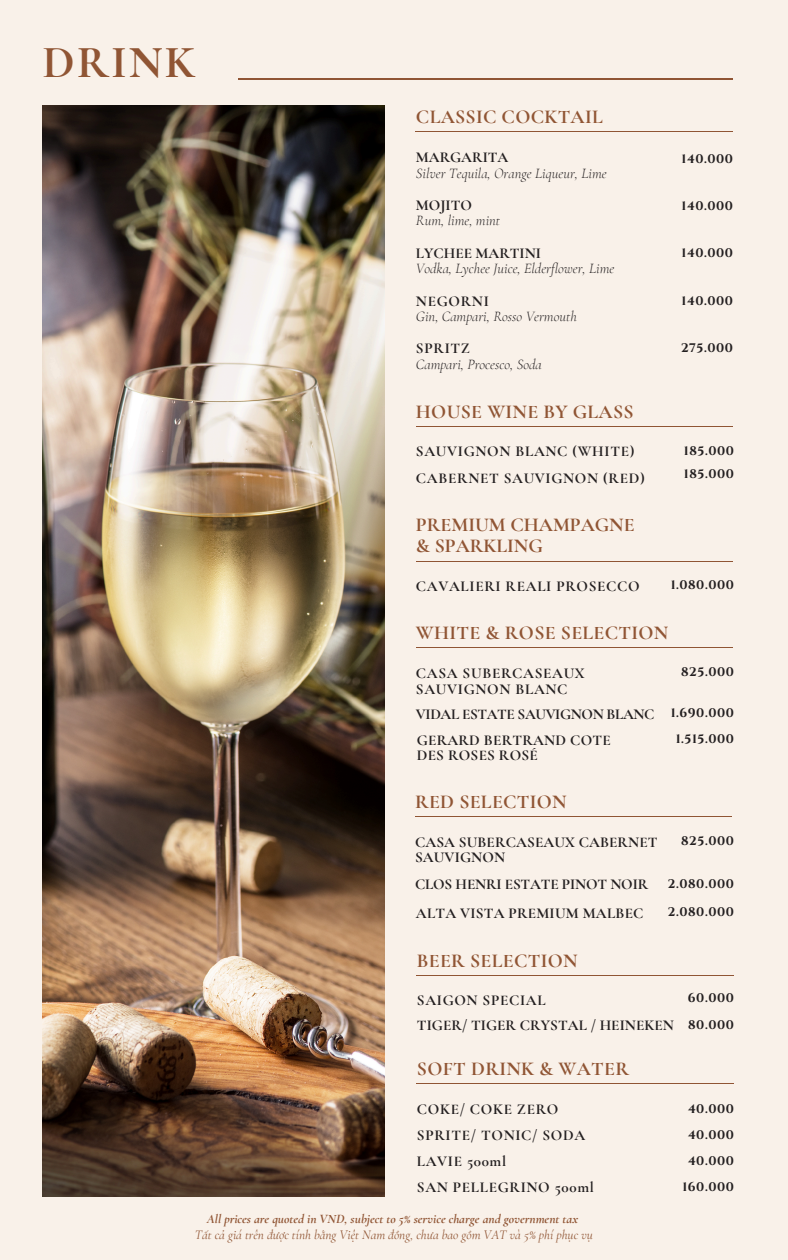
<style>
.page{position:relative;width:788px;height:1260px;background:#f9f1e9}
.page>*{position:absolute;margin:0;border:0;box-sizing:border-box;transform-origin:0 0}
.t1{font:700 45.94px "Cormorant Garamond";letter-spacing:.045em;color:#905534}
.t2{font:700 19.69px/20.3px "Cormorant Garamond";letter-spacing:.015em;color:#905534}
.t3{font:700 15.05px/26.2px "Cormorant Garamond";letter-spacing:.045em;color:#231f20}
.t4{font:700 15.05px/15.8px "Cormorant Garamond";letter-spacing:.015em;color:#231f20}
.t5{font:700 15.05px "Cormorant Garamond";letter-spacing:-.025em;color:#231f20}
.t6{font:700 15.05px "Cormorant Garamond";letter-spacing:-.01em;color:#231f20}
.t7{font:italic 300 14.44px "Cormorant Garamond";color:#231f20}
.t8{font:italic 700 13.12px "Cormorant Garamond";color:#905534}
.t9{font:italic 13.12px "Cormorant Garamond";color:#905534}
.t10{font:700 12.42px/26.9px "Cinzel";letter-spacing:.045em;color:#231f20}
</style>
<div class="page">
<img style="left:42px;top:106px;width:343px;height:1091px">
<hr style="left:239px;top:78px;width:494px;height:1px;background:#905534">
<hr style="left:417px;top:975px;width:316px;height:1px;background:#905534">
<hr style="left:416px;top:131px;width:317px;height:1px;background:#905534">
<hr style="left:417px;top:1083px;width:316px;height:1px;background:#905534">
<hr style="left:416px;top:426px;width:316px;height:1px;background:#905534">
<hr style="left:416px;top:561px;width:316px;height:1px;background:#905534">
<hr style="left:416px;top:647px;width:316px;height:1px;background:#905534">
<hr style="left:415px;top:816px;width:316px;height:1px;background:#905534">
<h6 class="t1" style="left:42px;top:35px;width:154px">DRINK</h6>
<h5 class="t2" style="left:416px;top:107px;width:188px">CLASSIC COCKTAIL</h5>
<h3 class="t4" style="left:416px;top:149px;width:94px">MARGARITA</h3>
<h3 class="t7" style="left:416px;top:164px;width:192px">Silver Tequila, Orange Liqueur, Lime</h3>
<h6 class="t4" style="left:416px;top:197px;width:58px">MOJITO</h6>
<h6 class="t7" style="left:416px;top:212px;width:86px">Rum, lime, mint</h6>
<h2 class="t4" style="left:416px;top:245px;width:126px">LYCHEE MARTINI</h2>
<h2 class="t7" style="left:416px;top:260px;width:200px">Vodka, Lychee Juice, Elderflower, Lime</h2>
<h3 class="t3" style="left:416px;top:288px;width:74px">NEGORNI</h3>
<h3 class="t7" style="left:416px;top:308px;width:162px">Gin, Campari, Rosso Vermouth</h3>
<h3 class="t4" style="left:416px;top:341px;width:56px">SPRITZ</h3>
<h3 class="t7" style="left:416px;top:356px;width:127px">Campari, Procesco, Soda</h3>
<h3 class="t2" style="left:416px;top:401px;width:219px">HOUSE WINE BY GLASS</h3>
<h4 class="t10" style="left:681px;top:146px;width:53px">140.000</h4>
<h4 class="t10" style="left:681px;top:193px;width:53px">140.000</h4>
<h6 class="t10" style="left:681px;top:240px;width:53px">140.000</h6>
<h6 class="t10" style="left:681px;top:287px;width:53px">140.000</h6>
<h6 class="t10" style="left:681px;top:335px;width:53px">275.000</h6>
<h6 class="t3" style="left:416px;top:438px;width:230px">SAUVIGNON BLANC (WHITE)<br>CABERNET SAUVIGNON (RED)</h6>
<h6 class="t10" style="left:684px;top:437px;width:51px">185.000</h6>
<h2 class="t10" style="left:684px;top:460px;width:51px">185.000</h2>
<h3 class="t2" style="left:416px;top:515px;width:220px">PREMIUM CHAMPAGNE &amp; SPARKLING</h3>
<h6 class="t3" style="left:416px;top:573px;width:225px">CAVALIERI REALI PROSECCO</h6>
<h2 class="t10" style="left:670px;top:572px;width:65px">1.080.000</h2>
<h6 class="t2" style="left:416px;top:623px;width:254px">WHITE &amp; ROSE SELECTION</h6>
<h3 class="t3" style="left:416px;top:665px;width:170px;line-height:15.8px">CASA SUBERCASEAUX<br>SAUVIGNON BLANC</h3>
<h6 class="t10" style="left:681px;top:659px;width:54px">825.000</h6>
<h3 class="t5" style="left:416px;top:705px;width:240px">VIDAL ESTATE SAUVIGNON BLANC</h3>
<h6 class="t10" style="left:670px;top:700px;width:65px">1.690.000</h6>
<h2 class="t4" style="left:417px;top:732px;width:195px">GERARD BERTRAND COTE<br>DES ROSES ROSÉ</h2>
<h3 class="t10" style="left:675px;top:726px;width:60px">1.515.000</h3>
<h6 class="t2" style="left:415px;top:791px;width:153px">RED SELECTION</h6>
<h6 class="t4" style="left:415px;top:834px;width:244px">CASA SUBERCASEAUX CABERNET<br>SAUVIGNON</h6>
<h3 class="t10" style="left:681px;top:828px;width:54px">825.000</h3>
<h3 class="t6" style="left:415px;top:875px;width:235px">CLOS HENRI ESTATE PINOT NOIR</h3>
<h6 class="t10" style="left:668px;top:870px;width:67px">2.080.000</h6>
<h2 class="t4" style="left:416px;top:905px;width:229px">ALTA VISTA PREMIUM MALBEC</h2>
<h3 class="t10" style="left:668px;top:899px;width:67px">2.080.000</h3>
<h5 class="t2" style="left:417px;top:950px;width:162px">BEER SELECTION</h5>
<h1 class="t3" style="left:417px;top:987px;width:130px">SAIGON SPECIAL</h1>
<h2 class="t4" style="left:417px;top:1017px;width:258px">TIGER/ TIGER CRYSTAL / HEINEKEN</h2>
<h5 class="t10" style="left:687px;top:985px;width:47px">60.000<br>80.000</h5>
<h3 class="t2" style="left:417px;top:1058px;width:214px">SOFT DRINK &amp; WATER</h3>
<h5 class="t3" style="left:417px;top:1096px;width:143px">COKE/ COKE ZERO</h5>
<h5 class="t3" style="left:417px;top:1122px;width:170px">SPRITE/ TONIC/ SODA</h5>
<h6 class="t3" style="left:417px;top:1148px;width:91px">LAVIE 500ml</h6>
<h6 class="t3" style="left:417px;top:1174px;width:178px">SAN PELLEGRINO 500ml</h6>
<h6 class="t10" style="left:688px;top:1096px;width:47px">40.000</h6>
<h6 class="t10" style="left:688px;top:1122px;width:47px">40.000</h6>
<h6 class="t10" style="left:688px;top:1148px;width:47px">40.000</h6>
<h2 class="t10" style="left:682px;top:1174px;width:53px">160.000</h2>
<p class="t8" style="left:207px;top:1211px;width:372px">All prices are quoted in VND, subject to 5% service charge and government tax</p>
<p class="t9" style="left:195px;top:1227px;width:399px">Tất cả giá trên được tính bằng Việt Nam đồng, chưa bao gồm VAT và 5% phí phục vụ</p>
</div>
